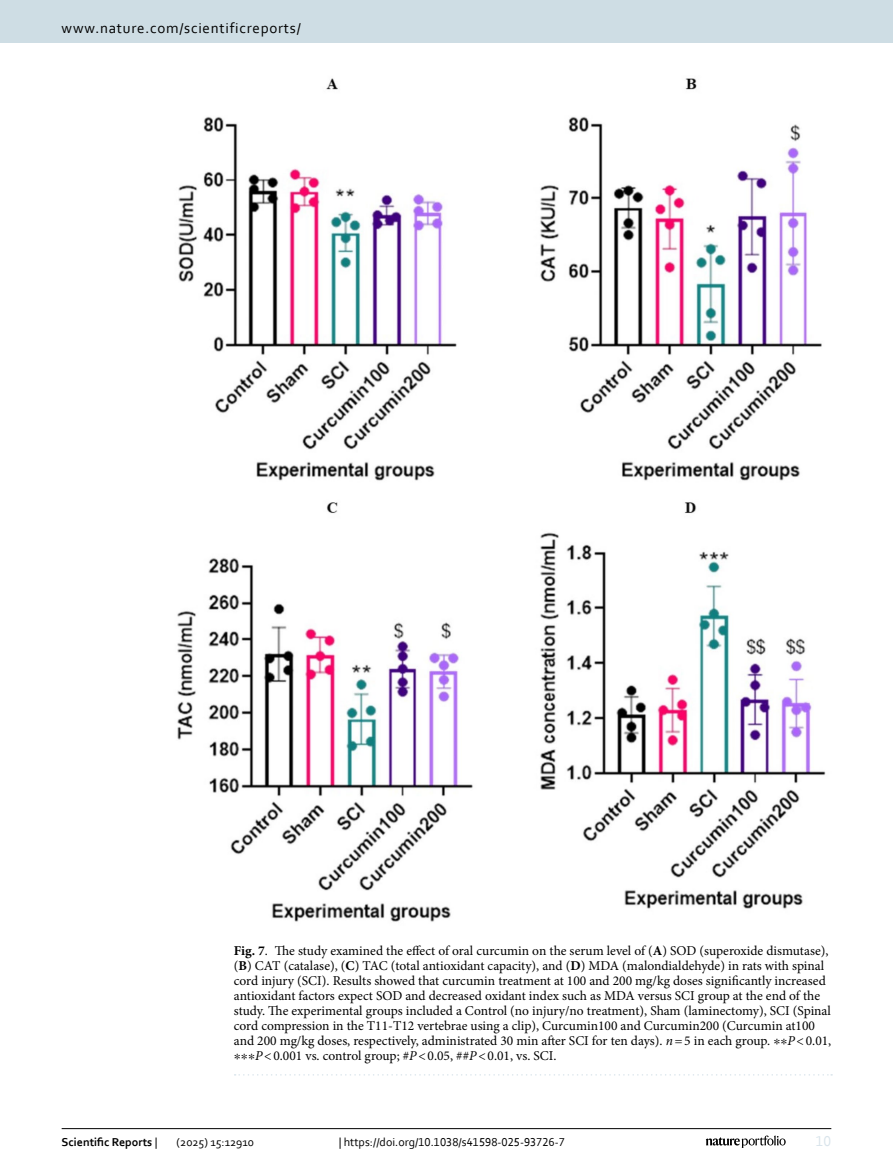
<style>
.page{position:relative;width:893px;height:1174px;background:#fff}
.page>*{position:absolute;margin:0;border:0;box-sizing:border-box;transform-origin:0 0}
.t1{font:15px "Corbel";letter-spacing:.05em;color:#000}
.t2{font:15px "Corbel";color:#d9e4eb}
.Figure_Caption{font:13.5px/15px "Minion Pro";color:#000}
.t3{font:12px "Corbel";color:#000}
.t4{font:700 12px "Corbel";color:#000}
.s1{font-weight:700}
.s2{font-style:italic}
.s3{font-family:"STIX"}
.s4{font-weight:400}
</style>
<div class="page">
<img style="left:177px;top:78px;width:649px;height:844px">
<svg style="left:235px;top:1074px;width:597px;height:1px"></svg>
<hr style="left:62px;top:1128px;width:769px;height:1px;background:#000">
<svg style="left:706px;top:1135px;width:80px;height:12px"></svg>
<div style="left:0;top:0;width:893px;height:43px;background:#cedde4"></div>
<p class="t1" style="left:62px;top:18px;width:241px">www.nature.com/scientificreports/</p>
<p class="Figure_Caption" style="left:234px;top:942px;width:599px"><span class="s1">Fig. 7</span>. The study examined the effect of oral curcumin on the serum level of (<span class="s1">A</span>) SOD (superoxide dismutase), (<span class="s1">B</span>) CAT (catalase), (<span class="s1">C</span>) TAC (total antioxidant capacity), and (<span class="s1">D</span>) MDA (malondialdehyde) in rats with spinal cord injury (SCI). Results showed that curcumin treatment at 100 and 200 mg/kg doses significantly increased antioxidant factors expect SOD and decreased oxidant index such as MDA versus SCI group at the end of the study. The experimental groups included a Control (no injury/no treatment), Sham (laminectomy), SCI (Spinal cord compression in the T11-T12 vertebrae using a clip), Curcumin100 and Curcumin200 (Curcumin at100 and 200 mg/kg doses, respectively, administrated 30 min after SCI for ten days). <span class="s2">n=</span>5 in each group. <span class="s3">∗∗</span><span class="s2">P</span>&lt;0.01, <span class="s3">∗∗∗</span><span class="s2">P</span>&lt;0.001 vs. control group; #<span class="s2">P</span>&lt;0.05, ##<span class="s2">P</span>&lt;0.01, vs. SCI.</p>
<p class="t4" style="left:62px;top:1134px;width:97px">Scientific Reports <span class="s4">|</span></p>
<p class="t3" style="left:177px;top:1134px;width:79px">(2025) 15:12910</p>
<p class="t3" style="left:339px;top:1134px;width:228px">| https://doi.org/10.1038/s41598-025-93726-7</p>
<p class="t2" style="left:816px;top:1132px;width:17px">10</p>
</div>
